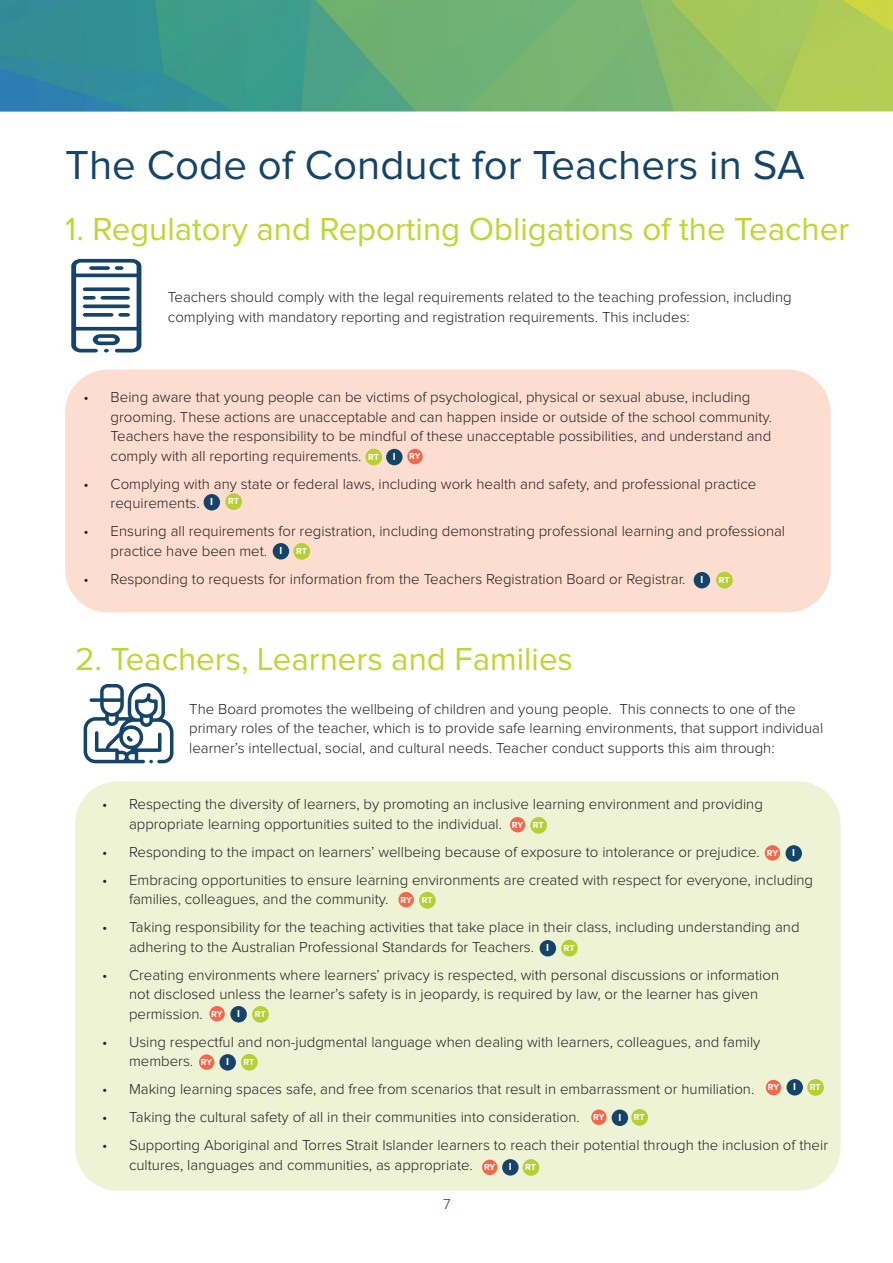
<style>
.page{position:relative;width:893px;height:1263px;background:#fff}
.page>*{position:absolute;margin:0;border:0;box-sizing:border-box;transform-origin:0 0}
.t1{font:42px "Proxima Nova";color:#164468}
.t2{font:33px "Proxima Nova";color:#bed630}
.t3{font:300 15px/19.5px "Proxima Nova";color:#231f20}
.t4{font:300 15px "Proxima Nova";color:#164468}
.t5{font:700 10.5px "Proxima Nova";color:#fff}
.t6{font:700 9px "Proxima Nova";letter-spacing:-.01em;color:#fff}
</style>
<div class="page">
<img style="left:0;top:0;width:893px;height:112px">
<div style="left:65px;top:370px;width:766px;height:242px;background:#fdddcf;border-radius:43px"></div>
<div style="left:365px;top:449px;width:17px;height:16px;background:#b5cf34;border-radius:50%"></div>
<div style="left:204px;top:494px;width:16px;height:16px;background:#164468;border-radius:50%"></div>
<div style="left:75px;top:781px;width:765px;height:410px;background:#edf3d4;border-radius:43px"></div>
<div style="left:386px;top:449px;width:17px;height:16px;background:#164468;border-radius:50%"></div>
<div style="left:407px;top:449px;width:16px;height:15px;background:#f2684c;border-radius:50%"></div>
<div style="left:694px;top:572px;width:16px;height:16px;background:#164468;border-radius:50%"></div>
<div style="left:225px;top:493px;width:17px;height:17px;background:#b5cf34;border-radius:50%"></div>
<div style="left:273px;top:543px;width:16px;height:16px;background:#164468;border-radius:50%"></div>
<div style="left:293px;top:543px;width:17px;height:17px;background:#b5cf34;border-radius:50%"></div>
<div style="left:716px;top:572px;width:17px;height:16px;background:#b5cf34;border-radius:50%"></div>
<div style="left:510px;top:817px;width:15px;height:15px;background:#f2684c;border-radius:50%"></div>
<div style="left:530px;top:817px;width:17px;height:17px;background:#b5cf34;border-radius:50%"></div>
<div style="left:765px;top:845px;width:15px;height:16px;background:#f2684c;border-radius:50%"></div>
<div style="left:398px;top:892px;width:16px;height:15px;background:#f2684c;border-radius:50%"></div>
<div style="left:209px;top:1006px;width:16px;height:15px;background:#f2684c;border-radius:50%"></div>
<div style="left:199px;top:1054px;width:15px;height:16px;background:#f2684c;border-radius:50%"></div>
<div style="left:766px;top:1080px;width:15px;height:15px;background:#f2684c;border-radius:50%"></div>
<div style="left:591px;top:1109px;width:16px;height:16px;background:#f2684c;border-radius:50%"></div>
<div style="left:419px;top:892px;width:17px;height:17px;background:#b5cf34;border-radius:50%"></div>
<div style="left:561px;top:940px;width:17px;height:16px;background:#b5cf34;border-radius:50%"></div>
<div style="left:252px;top:1006px;width:17px;height:17px;background:#b5cf34;border-radius:50%"></div>
<div style="left:241px;top:1054px;width:17px;height:16px;background:#b5cf34;border-radius:50%"></div>
<div style="left:807px;top:1079px;width:17px;height:17px;background:#b5cf34;border-radius:50%"></div>
<div style="left:631px;top:1109px;width:17px;height:17px;background:#b5cf34;border-radius:50%"></div>
<div style="left:785px;top:845px;width:17px;height:17px;background:#164468;border-radius:50%"></div>
<div style="left:540px;top:940px;width:16px;height:16px;background:#164468;border-radius:50%"></div>
<div style="left:230px;top:1006px;width:17px;height:16px;background:#164468;border-radius:50%"></div>
<div style="left:219px;top:1054px;width:17px;height:16px;background:#164468;border-radius:50%"></div>
<div style="left:612px;top:1109px;width:16px;height:17px;background:#164468;border-radius:50%"></div>
<div style="left:786px;top:1079px;width:17px;height:16px;background:#164468;border-radius:50%"></div>
<svg style="left:84px;top:683px;width:89px;height:80px"></svg>
<svg style="left:71px;top:259px;width:70px;height:93px"></svg>
<div style="left:482px;top:1159px;width:15px;height:16px;background:#f2684c;border-radius:50%"></div>
<div style="left:502px;top:1159px;width:17px;height:16px;background:#164468;border-radius:50%"></div>
<div style="left:523px;top:1159px;width:16px;height:17px;background:#b5cf34;border-radius:50%"></div>
<p class="t1" style="left:65px;top:141px;width:741px">The Code of Conduct for Teachers in SA</p>
<p class="t2" style="left:65px;top:210px;width:786px">1. Regulatory and Reporting Obligations of the Teacher</p>
<p class="t3" style="left:168px;top:288px;width:625px">Teachers should comply with the legal requirements related to the teaching profession, including complying with mandatory reporting and registration requirements. This includes:</p>
<p class="t3" style="left:111px;top:388px;width:663px;text-indent:-27px">• Being aware that young people can be victims of psychological, physical or sexual abuse, including grooming. These actions are unacceptable and can happen inside or outside of the school community.<br>Teachers have the responsibility to be mindful of these unacceptable possibilities, and understand and comply with all reporting requirements.</p>
<p class="t5" style="left:393px;top:452px;width:4px">I</p>
<p class="t6" style="left:409px;top:452px;width:13px">RY</p>
<p class="t6" style="left:368px;top:453px;width:12px">RT</p>
<p class="t3" style="left:111px;top:475px;width:647px;text-indent:-27px">• Complying with any state or federal laws, including work health and safety, and professional practice requirements.</p>
<p class="t5" style="left:210px;top:497px;width:4px">I</p>
<p class="t3" style="left:111px;top:522px;width:676px;text-indent:-27px">• Ensuring all requirements for registration, including demonstrating professional learning and professional practice have been met.</p>
<p class="t3" style="left:84px;top:570px;width:603px">• Responding to requests for information from the Teachers Registration Board or Registrar.</p>
<p class="t6" style="left:228px;top:497px;width:12px">RT</p>
<p class="t5" style="left:279px;top:546px;width:4px">I</p>
<p class="t6" style="left:296px;top:547px;width:12px">RT</p>
<p class="t5" style="left:700px;top:575px;width:4px">I</p>
<p class="t6" style="left:719px;top:576px;width:12px">RT</p>
<p class="t2" style="left:75px;top:641px;width:499px">2. Teachers, Learners and Families</p>
<p class="t3" style="left:189px;top:699px;width:636px">The Board promotes the wellbeing of children and young people. This connects to one of the primary roles of the teacher, which is to provide safe learning environments, that support individual learner’s intellectual, social, and cultural needs. Teacher conduct supports this aim through:</p>
<p class="t3" style="left:129px;top:795px;width:635px;text-indent:-27px">• Respecting the diversity of learners, by promoting an inclusive learning environment and providing appropriate learning opportunities suited to the individual.</p>
<p class="t3" style="left:102px;top:842px;width:659px">• Responding to the impact on learners’ wellbeing because of exposure to intolerance or prejudice.</p>
<p class="t3" style="left:129px;top:871px;width:686px;text-indent:-27px">• Embracing opportunities to ensure learning environments are created with respect for everyone, including families, colleagues, and the community.</p>
<p class="t3" style="left:129px;top:918px;width:672px;text-indent:-27px">• Taking responsibility for the teaching activities that take place in their class, including understanding and adhering to the Australian Professional Standards for Teachers.</p>
<p class="t3" style="left:129px;top:966px;width:652px;text-indent:-27px">• Creating environments where learners’ privacy is respected, with personal discussions or information not disclosed unless the learner’s safety is in jeopardy, is required by law, or the learner has given permission.</p>
<p class="t3" style="left:129px;top:1033px;width:633px;text-indent:-27px">• Using respectful and non-judgmental language when dealing with learners, colleagues, and family members.</p>
<p class="t3" style="left:102px;top:1080px;width:654px">• Making learning spaces safe, and free from scenarios that result in embarrassment or humiliation.</p>
<p class="t3" style="left:102px;top:1108px;width:479px">• Taking the cultural safety of all in their communities into consideration.</p>
<p class="t3" style="left:129px;top:1136px;width:700px;text-indent:-27px">• Supporting Aboriginal and Torres Strait Islander learners to reach their potential through the inclusion of their cultures, languages and communities, as appropriate.</p>
<p class="t6" style="left:512px;top:820px;width:13px">RY</p>
<p class="t6" style="left:533px;top:821px;width:12px">RT</p>
<p class="t5" style="left:792px;top:848px;width:4px">I</p>
<p class="t6" style="left:767px;top:849px;width:13px">RY</p>
<p class="t6" style="left:400px;top:895px;width:13px">RY</p>
<p class="t6" style="left:422px;top:896px;width:12px">RT</p>
<p class="t5" style="left:546px;top:943px;width:4px">I</p>
<p class="t6" style="left:564px;top:944px;width:12px">RT</p>
<p class="t5" style="left:237px;top:1009px;width:4px">I</p>
<p class="t6" style="left:211px;top:1009px;width:13px">RY</p>
<p class="t6" style="left:255px;top:1010px;width:12px">RT</p>
<p class="t5" style="left:226px;top:1057px;width:4px">I</p>
<p class="t6" style="left:201px;top:1058px;width:13px">RY</p>
<p class="t6" style="left:244px;top:1058px;width:12px">RT</p>
<p class="t5" style="left:793px;top:1082px;width:4px">I</p>
<p class="t6" style="left:810px;top:1083px;width:12px">RT</p>
<p class="t6" style="left:768px;top:1083px;width:13px">RY</p>
<p class="t5" style="left:618px;top:1112px;width:4px">I</p>
<p class="t6" style="left:593px;top:1113px;width:13px">RY</p>
<p class="t6" style="left:634px;top:1113px;width:12px">RT</p>
<p class="t6" style="left:484px;top:1163px;width:13px">RY</p>
<p class="t5" style="left:509px;top:1162px;width:4px">I</p>
<p class="t6" style="left:525px;top:1163px;width:12px">RT</p>
<p class="t4" style="left:443px;top:1197px;width:9px">7</p>
</div>
